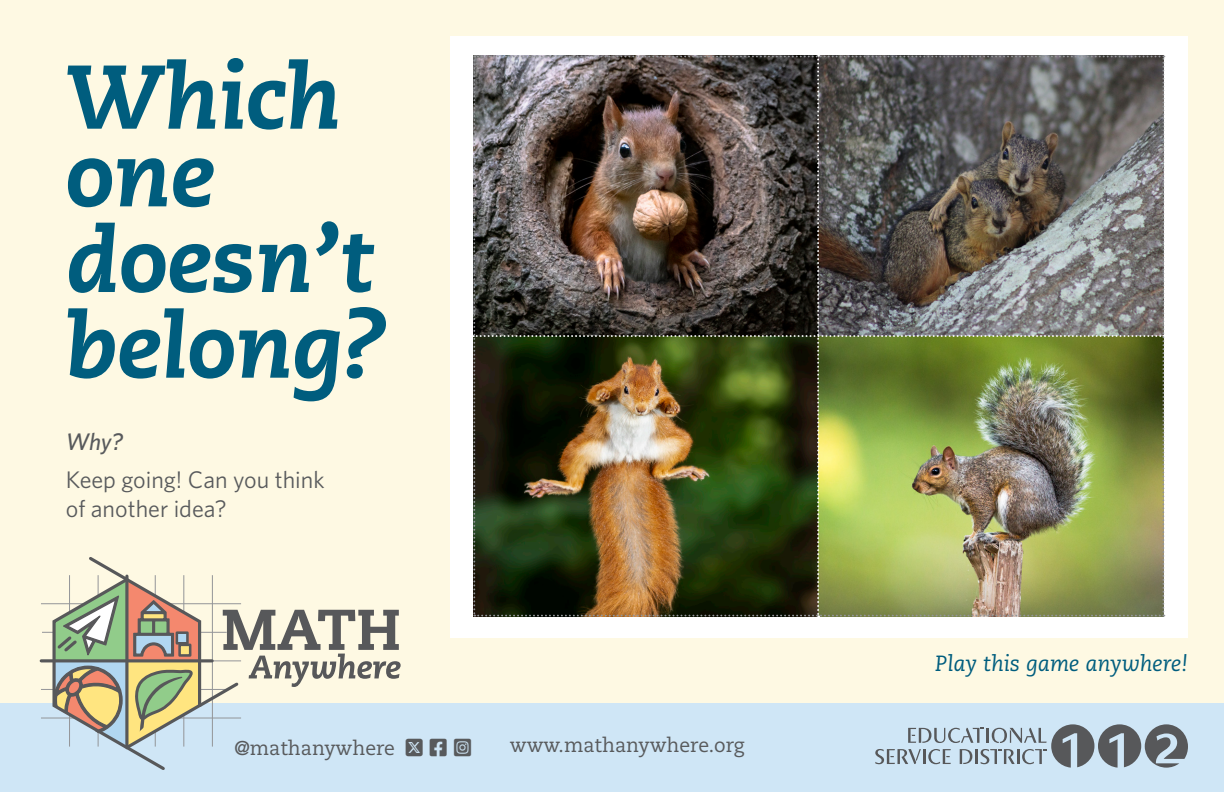
<style>
.page{position:relative;width:1224px;height:792px;background:#fff}
.page>*{position:absolute;margin:0;border:0;box-sizing:border-box;transform-origin:0 0}
.t1{font:italic 800 90.2px/77.6px "Caecilia LT Std";color:#005d7e}
.t2{font:24px/28.8px "Whitney";color:#585a5c}
.t3{font:italic 500 24px "Whitney";color:#585a5c}
.t4{font:italic 22px "Caecilia LT Std";color:#005d7e}
.t5{font:20px "Caecilia LT Std";color:#585a5c}
</style>
<div class="page">
<div style="left:0;top:0;width:1224px;height:711px;background:#fef9e3"></div>
<div style="left:450px;top:36px;width:738px;height:601px;background:#fff"></div>
<div style="left:0;top:703px;width:1224px;height:89px;background:#cfe6f6"></div>
<hr style="left:41px;top:718px;width:200px;height:1px;background:#939598">
<hr style="left:41px;top:603px;width:200px;height:1px;background:#939598">
<hr style="left:42px;top:632px;width:185px;height:1px;background:#939598">
<hr style="left:41px;top:689px;width:186px;height:1px;background:#939598">
<hr style="left:41px;top:659px;width:171px;height:3px;background:#57585a">
<svg style="left:875px;top:724px;width:313px;height:44px"></svg>
<img style="left:473px;top:55px;width:691px;height:562px">
<svg style="left:51px;top:557px;width:350px;height:213px"></svg>
<p class="t1" style="left:66px;top:60px;width:277px">Which one</p>
<p class="t1" style="left:66px;top:219px;width:322px;line-height:85.6px">doesn’t belong?</p>
<p class="t3" style="left:66px;top:426px;width:59px">Why?</p>
<p class="t2" style="left:66px;top:465px;width:260px">Keep going! Can you think of another idea?</p>
<p class="t5" style="left:234px;top:736px;width:162px">@mathanywhere</p>
<p class="t5" style="left:510px;top:734px;width:236px">www.mathanywhere.org</p>
<p class="t4" style="left:935px;top:651px;width:254px">Play this game anywhere!</p>
</div>
